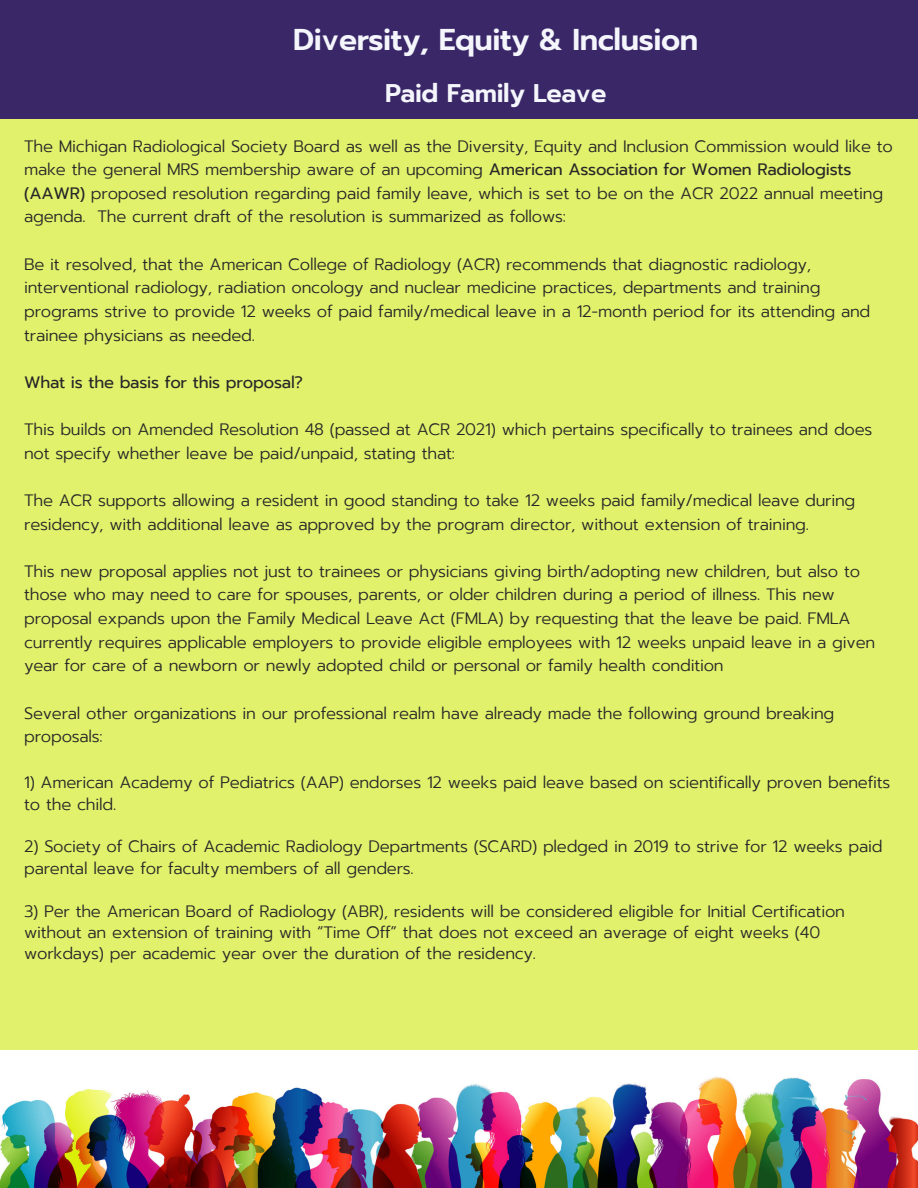
<style>
.page{position:relative;width:918px;height:1188px;background:#e1f16b}
.page>*{position:absolute;margin:0;border:0;box-sizing:border-box;transform-origin:0 0}
.t1{font:600 30px "Prompt";letter-spacing:-.015em;color:#f4f6fc}
.t2{font:600 25.5px "Prompt";letter-spacing:-.015em;color:#f4f6fc}
.t3{font:300 16.5px/23.7px "Prompt";letter-spacing:-.015em;color:#272727}
.t4{font:16.5px "Prompt";letter-spacing:-.015em;color:#272727}
.s1{font-weight:400}
</style>
<div class="page">
<div style="left:0;top:0;width:918px;height:118px;background:#3a2768"></div>
<img style="left:0;top:1050px;width:918px;height:138px">
<p class="t1" style="left:293px;top:18px;width:407px">Diversity, Equity &amp; Inclusion</p>
<p class="t2" style="left:385px;top:74px;width:223px">Paid Family Leave</p>
<p class="t3" style="left:24px;top:134px;width:870px">The Michigan Radiological Society Board as well as the Diversity, Equity and Inclusion Commission would like to make the general MRS membership aware of an upcoming <span class="s1">American Association for Women Radiologists (AAWR)</span> proposed resolution regarding paid family leave, which is set to be on the ACR 2022 annual meeting agenda. The current draft of the resolution is summarized as follows:</p>
<p class="t3" style="left:24px;top:252px;width:848px">Be it resolved, that the American College of Radiology (ACR) recommends that diagnostic radiology, interventional radiology, radiation oncology and nuclear medicine practices, departments and training programs strive to provide 12 weeks of paid family/medical leave in a 12-month period for its attending and trainee physicians as needed.</p>
<p class="t4" style="left:24px;top:370px;width:280px">What is the basis for this proposal?</p>
<p class="t3" style="left:24px;top:418px;width:850px">This builds on Amended Resolution 48 (passed at ACR 2021) which pertains specifically to trainees and does not specify whether leave be paid/unpaid, stating that:</p>
<p class="t3" style="left:24px;top:489px;width:833px">The ACR supports allowing a resident in good standing to take 12 weeks paid family/medical leave during residency, with additional leave as approved by the program director, without extension of training.</p>
<p class="t3" style="left:24px;top:560px;width:853px">This new proposal applies not just to trainees or physicians giving birth/adopting new children, but also to those who may need to care for spouses, parents, or older children during a period of illness. This new proposal expands upon the Family Medical Leave Act (FMLA) by requesting that the leave be paid. FMLA currently requires applicable employers to provide eligible employees with 12 weeks unpaid leave in a given year for care of a newborn or newly adopted child or personal or family health condition</p>
<p class="t3" style="left:24px;top:701px;width:812px">Several other organizations in our professional realm have already made the following ground breaking proposals:</p>
<p class="t3" style="left:24px;top:772px;width:868px;line-height:21.3px">1) American Academy of Pediatrics (AAP) endorses 12 weeks paid leave based on scientifically proven benefits to the child.</p>
<p class="t3" style="left:24px;top:836px;width:860px;line-height:21.3px">2) Society of Chairs of Academic Radiology Departments (SCARD) pledged in 2019 to strive for 12 weeks paid parental leave for faculty members of all genders.</p>
<p class="t3" style="left:24px;top:900px;width:822px;line-height:21.3px">3) Per the American Board of Radiology (ABR), residents will be considered eligible for Initial Certification without an extension of training with “Time Off” that does not exceed an average of eight weeks (40 workdays) per academic year over the duration of the residency.</p>
</div>
